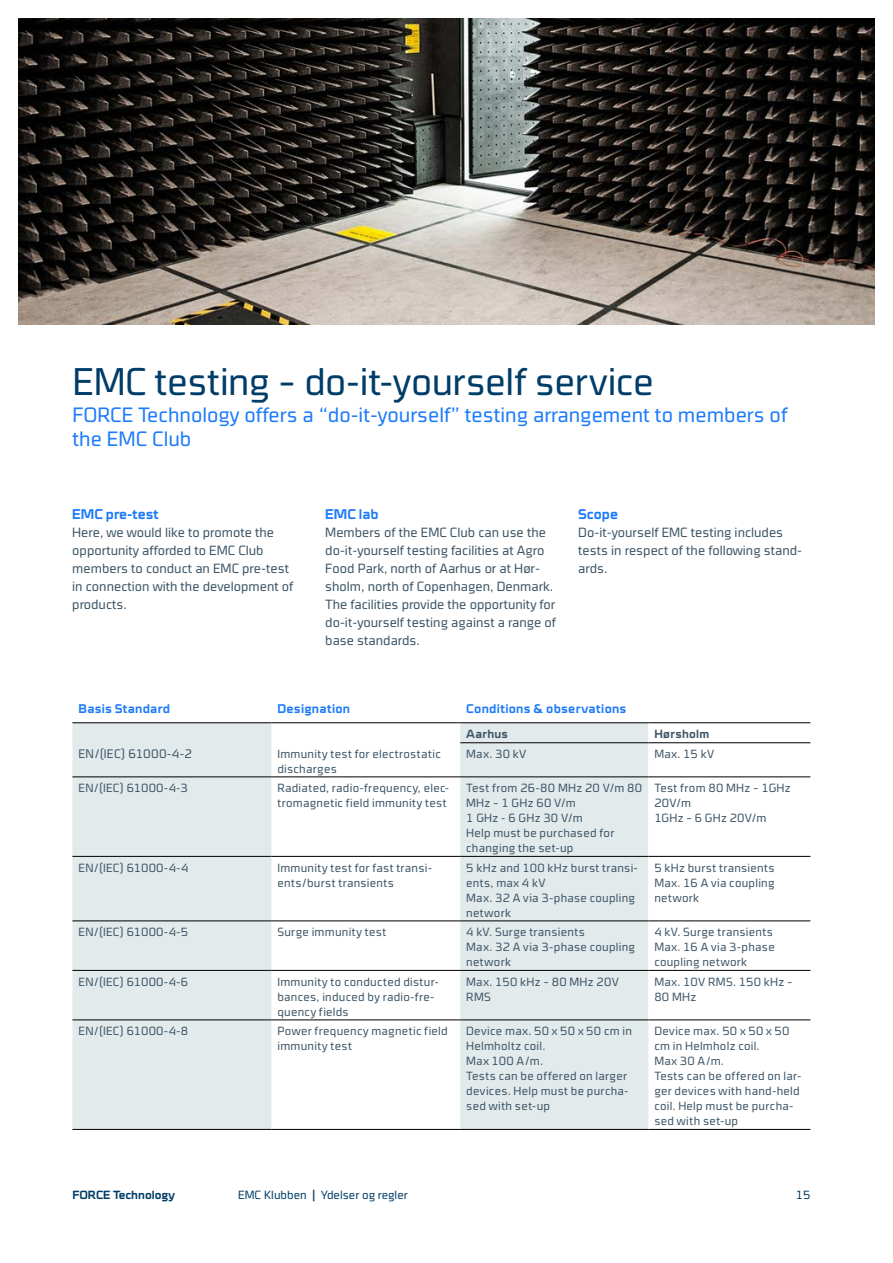
<style>
.page{position:relative;width:893px;height:1263px;background:#fff}
.page>*{position:absolute;margin:0;border:0;box-sizing:border-box;transform-origin:0 0}
.t1{font:300 condensed 39px "Cube OT";letter-spacing:-.015em;color:#003d68}
.t2{font:300 condensed 21px/24px "Cube OT";color:#1d7bfa}
.t3{font:700 14.25px "Cube OT";color:#1d7bfa}
.t4{font:300 condensed 13.5px/18px "Cube OT";color:#3d5567}
.t5{font:700 12.75px "Cube OT";letter-spacing:.015em;color:#1d7bfa}
.t6{font:300 condensed 12.45px "Cube OT";letter-spacing:.02em;color:#3d5567}
.t7{font:300 condensed 12px/15px "Cube OT";letter-spacing:.02em;color:#3d5567}
.t8{font:300 condensed 12px "Cube OT";color:#003d68}
.t9{font:700 12px "Cube OT";color:#003d68}
.t10{font:700 12px "Cube OT";letter-spacing:.02em;color:#3d5567}
.s1{font-weight:700;font-stretch:normal}
</style>
<div class="page">
<img style="left:18px;top:18px;width:857px;height:307px">
<svg style="left:72px;top:723px;width:576px;height:406px;fill:#e2eaeb"></svg>
<svg style="left:648px;top:723px;width:162px;height:247px"></svg>
<hr style="left:72px;top:722px;width:199px;height:1px;background:#000">
<hr style="left:271px;top:722px;width:189px;height:1px;background:#000">
<hr style="left:460px;top:722px;width:188px;height:1px;background:#000">
<hr style="left:648px;top:722px;width:162px;height:1px;background:#000">
<hr style="left:460px;top:742px;width:188px;height:1px;background:#000">
<hr style="left:648px;top:742px;width:162px;height:1px;background:#000">
<hr style="left:72px;top:776px;width:199px;height:1px;background:#000">
<hr style="left:271px;top:776px;width:189px;height:1px;background:#000">
<hr style="left:460px;top:776px;width:188px;height:1px;background:#000">
<hr style="left:648px;top:776px;width:162px;height:1px;background:#000">
<hr style="left:72px;top:856px;width:199px;height:1px;background:#000">
<hr style="left:271px;top:856px;width:189px;height:1px;background:#000">
<hr style="left:460px;top:856px;width:188px;height:1px;background:#000">
<hr style="left:648px;top:856px;width:162px;height:1px;background:#000">
<hr style="left:72px;top:920px;width:199px;height:1px;background:#000">
<hr style="left:271px;top:920px;width:189px;height:1px;background:#000">
<hr style="left:460px;top:920px;width:188px;height:1px;background:#000">
<hr style="left:648px;top:920px;width:162px;height:1px;background:#000">
<hr style="left:72px;top:970px;width:199px;height:1px;background:#000">
<hr style="left:271px;top:970px;width:189px;height:1px;background:#000">
<hr style="left:460px;top:970px;width:188px;height:1px;background:#000">
<hr style="left:648px;top:970px;width:162px;height:1px;background:#000">
<hr style="left:72px;top:1019px;width:199px;height:1px;background:#000">
<hr style="left:271px;top:1019px;width:189px;height:1px;background:#000">
<hr style="left:460px;top:1019px;width:188px;height:1px;background:#000">
<hr style="left:648px;top:1019px;width:162px;height:1px;background:#000">
<hr style="left:72px;top:1129px;width:199px;height:1px;background:#000">
<hr style="left:271px;top:1129px;width:189px;height:1px;background:#000">
<hr style="left:460px;top:1129px;width:188px;height:1px;background:#000">
<hr style="left:648px;top:1129px;width:162px;height:1px;background:#000">
<h1 class="t1" style="left:72px;top:360px;width:583px">EMC testing – do-it-yourself service</h1>
<h2 class="t2" style="left:72px;top:403px;width:717px">FORCE Technology offers a “do-it-yourself” testing arrangement to members of the EMC Club</h2>
<p class="t3" style="left:72px;top:506px;width:88px">EMC pre-test</p>
<p class="t4" style="left:72px;top:523px;width:223px">Here, we would like to promote the opportunity afforded to EMC Club members to conduct an EMC pre-test in connection with the development of products.</p>
<p class="t3" style="left:325px;top:506px;width:55px">EMC lab</p>
<p class="t4" style="left:325px;top:523px;width:232px">Members of the EMC Club can use the do-it-yourself testing facilities at Agro Food Park, north of Aarhus or at Hør&shy;sholm, north of Copenhagen, Denmark.<br>The facilities provide the opportunity for do-it-yourself testing against a range of base standards.</p>
<p class="t3" style="left:578px;top:506px;width:41px">Scope</p>
<p class="t4" style="left:578px;top:523px;width:225px">Do-it-yourself EMC testing includes tests in respect of the following stand&shy;ards.</p>
<p class="t5" style="left:78px;top:701px;width:93px">Basis Standard</p>
<p class="t5" style="left:277px;top:701px;width:74px">Designation</p>
<p class="t5" style="left:466px;top:701px;width:162px">Conditions &amp; observations</p>
<p class="t10" style="left:466px;top:727px;width:43px">Aarhus</p>
<p class="t10" style="left:654px;top:727px;width:57px">Hørsholm</p>
<p class="t6" style="left:78px;top:746px;width:115px">EN/(IEC) 61000-4-2</p>
<p class="t7" style="left:277px;top:746px;width:165px">Immunity test for electrostatic discharges</p>
<p class="t7" style="left:466px;top:746px;width:62px">Max. 30 kV</p>
<p class="t7" style="left:654px;top:746px;width:61px">Max. 15 kV</p>
<p class="t7" style="left:78px;top:780px;width:111px">EN/(IEC) 61000-4-3</p>
<p class="t7" style="left:277px;top:780px;width:173px">Radiated, radio-frequency, elec&shy;tromagnetic field immunity test</p>
<p class="t7" style="left:466px;top:780px;width:177px">Test from 26-80 MHz 20 V/m 80<br>MHz – 1 GHz 60 V/m<br>1 GHz - 6 GHz 30 V/m<br>Help must be purchased for changing the set-up</p>
<p class="t7" style="left:654px;top:780px;width:138px">Test from 80 MHz – 1GHz<br>20V/m<br>1GHz – 6 GHz 20V/m</p>
<p class="t7" style="left:78px;top:860px;width:111px">EN/(IEC) 61000-4-4</p>
<p class="t7" style="left:277px;top:860px;width:156px">Immunity test for fast transi&shy;ents/burst transients</p>
<p class="t7" style="left:466px;top:860px;width:173px">5 kHz and 100 kHz burst transi&shy;ents, max 4 kV<br>Max. 32 A via 3-phase coupling network</p>
<p class="t7" style="left:654px;top:860px;width:122px;text-align:justify">5 kHz burst transients Max. 16 A via coupling network</p>
<p class="t7" style="left:78px;top:924px;width:111px">EN/(IEC) 61000-4-5</p>
<p class="t7" style="left:277px;top:924px;width:110px">Surge immunity test</p>
<p class="t7" style="left:466px;top:924px;width:170px">4 kV. Surge transients<br>Max. 32 A via 3-phase coupling network</p>
<p class="t7" style="left:654px;top:924px;width:122px">4 kV. Surge transients<br>Max. 16 A via 3-phase coupling network</p>
<p class="t7" style="left:78px;top:974px;width:111px">EN/(IEC) 61000-4-6</p>
<p class="t7" style="left:277px;top:974px;width:163px">Immunity to conducted distur&shy;bances, induced by radio-fre&shy;quency fields</p>
<p class="t7" style="left:466px;top:974px;width:154px">Max. 150 kHz – 80 MHz 20V<br>RMS</p>
<p class="t7" style="left:654px;top:974px;width:140px">Max. 10V RMS. 150 kHz –<br>80 MHz</p>
<p class="t7" style="left:78px;top:1023px;width:111px">EN/(IEC) 61000-4-8</p>
<p class="t7" style="left:277px;top:1023px;width:172px">Power frequency magnetic field immunity test</p>
<p class="t7" style="left:466px;top:1023px;width:167px">Device max. 50 x 50 x 50 cm in<br>Helmholtz coil.<br>Max 100 A/m.<br>Tests can be offered on larger devices. Help must be purcha&shy;sed with set-up</p>
<p class="t7" style="left:654px;top:1023px;width:149px">Device max. 50 x 50 x 50 cm in Helmholz coil.<br>Max 30 A/m.<br>Tests can be offered on lar&shy;ger devices with hand-held coil. Help must be purcha&shy;sed with set-up</p>
<p class="t9" style="left:72px;top:1188px;width:104px">FORCE Technology</p>
<p class="t8" style="left:238px;top:1188px;width:171px">EMC Klubben <span class="s1">|</span> Ydelser og regler</p>
<p class="t8" style="left:796px;top:1188px;width:16px">15</p>
</div>
